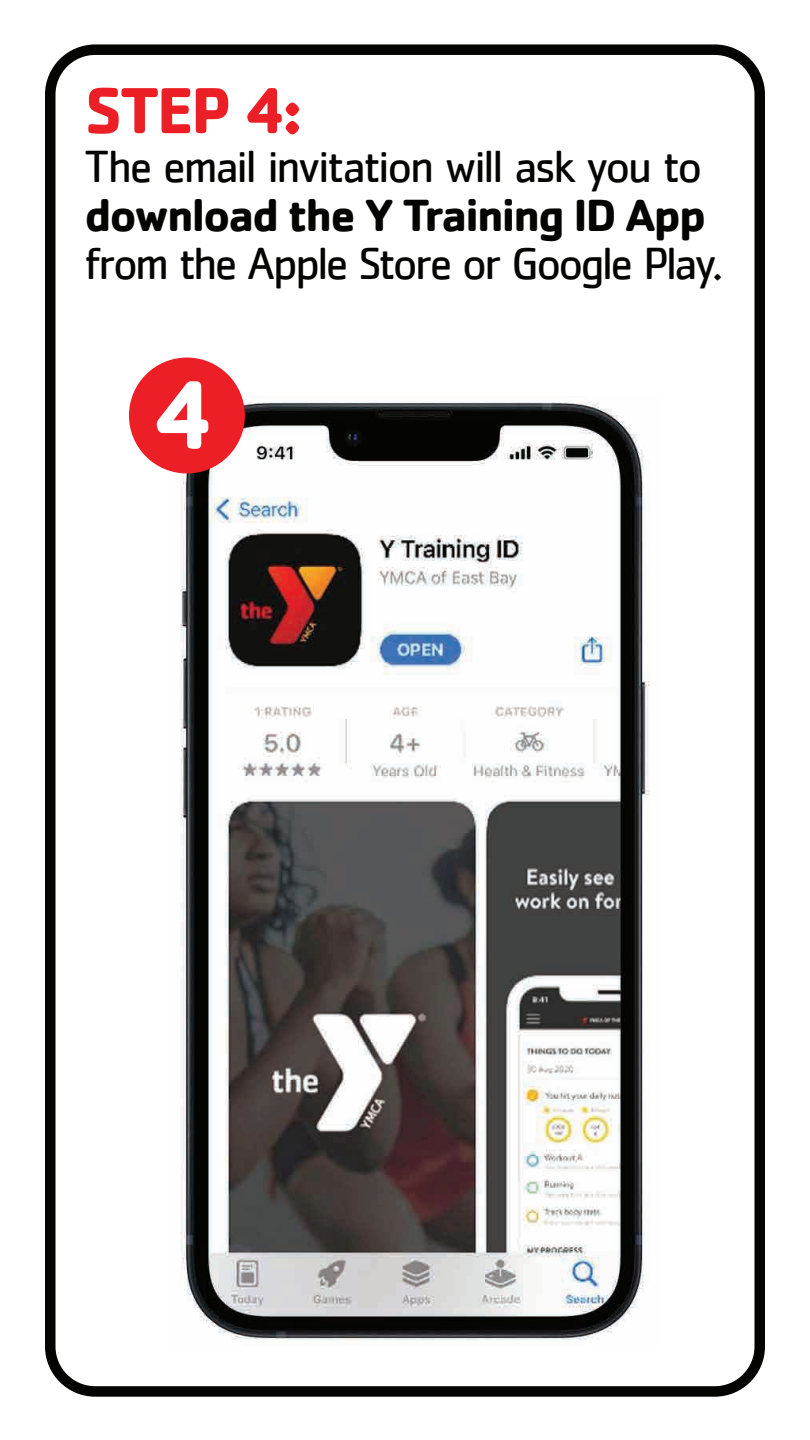
<style>
.page{position:relative;width:810px;height:1440px;background:#fff}
.page>*{position:absolute;margin:0;border:0;box-sizing:border-box;transform-origin:0 0}
.t1{font:700 101.02px "Cachet";color:#fff}
.t2{font:700 67.5px "Cachet";color:#ed1f26}
.t3{font:46.5px "Cachet";letter-spacing:-.05em;color:#040503}
.t4{font:700 46.5px "Cachet";letter-spacing:-.04em;color:#040503}
</style>
<div class="page">
<div style="left:45px;top:44px;width:720px;height:1353px;border:10px solid #040503;border-radius:45px"></div>
<img style="left:168px;top:398px;width:482px;height:942px">
<div style="left:129px;top:358px;width:116px;height:115px;background:#ed1f26;border-radius:50%"></div>
<h2 class="t2" style="left:85px;top:67px;width:220px">STEP 4:</h2>
<p class="t3" style="left:85px;top:139px;width:619px">The email invitation will ask you to</p>
<p class="t4" style="left:85px;top:185px;width:623px">download the Y Training ID App</p>
<p class="t3" style="left:85px;top:237px;width:640px">from the Apple Store or Google Play.</p>
<h1 class="t1" style="left:152px;top:349px;width:66px">4</h1>
</div>
